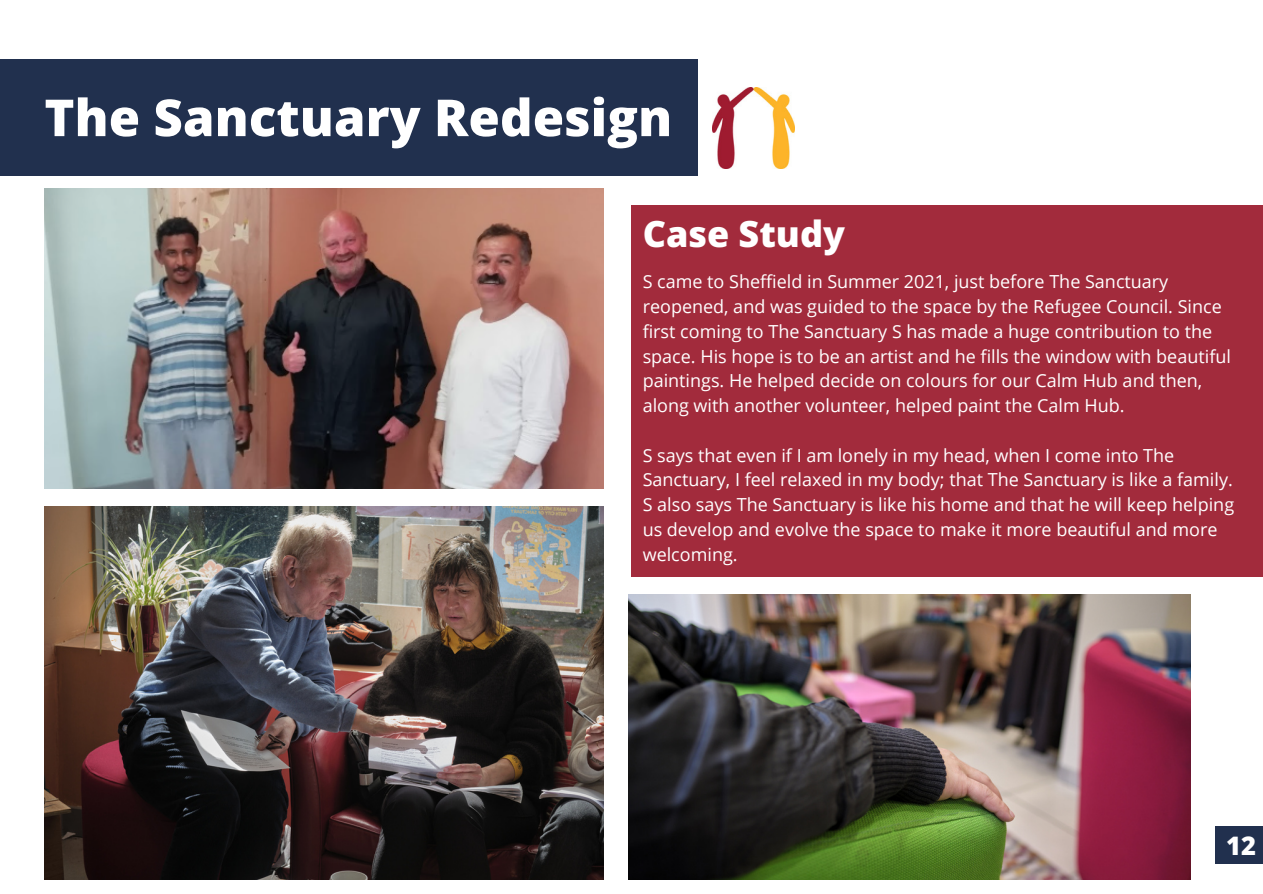
<style>
.page{position:relative;width:1263px;height:894px;background:#fff}
.page>*{position:absolute;margin:0;border:0;box-sizing:border-box;transform-origin:0 0}
.t1{font:800 51px "Open Sans";color:#fff}
.t2{font:800 36px "Open Sans";color:#fff}
.t3{font:800 25.5px "Open Sans";color:#fff}
.t4{font:18px/24.8px "Open Sans";color:#fff}
</style>
<div class="page">
<img style="left:44px;top:189px;width:559px;height:299px">
<img style="left:628px;top:594px;width:563px;height:285px">
<div style="left:1215px;top:825px;width:48px;height:38px;background:#21304e"></div>
<div style="left:0;top:59px;width:698px;height:117px;background:#21304e"></div>
<img style="left:712px;top:87px;width:82px;height:81px">
<div style="left:631px;top:205px;width:632px;height:371px;background:#a22b3c"></div>
<img style="left:44px;top:506px;width:559px;height:373px">
<h1 class="t1" style="left:44px;top:82px;width:629px">The Sanctuary Redesign</h1>
<h2 class="t2" style="left:643px;top:208px;width:204px">Case Study</h2>
<p class="t4" style="left:643px;top:269px;width:590px">S came to Sheffield in Summer 2021, just before The Sanctuary reopened, and was guided to the space by the Refugee Council. Since first coming to The Sanctuary S has made a huge contribution to the space. His hope is to be an artist and he fills the window with beautiful paintings. He helped decide on colours for our Calm Hub and then, along with another volunteer, helped paint the Calm Hub.</p>
<p class="t4" style="left:643px;top:442px;width:593px">S says that even if I am lonely in my head, when I come into The Sanctuary, I feel relaxed in my body; that The Sanctuary is like a family.<br>S also says The Sanctuary is like his home and that he will keep helping us develop and evolve the space to make it more beautiful and more welcoming.</p>
<h3 class="t3" style="left:1226px;top:827px;width:31px">12</h3>
</div>
